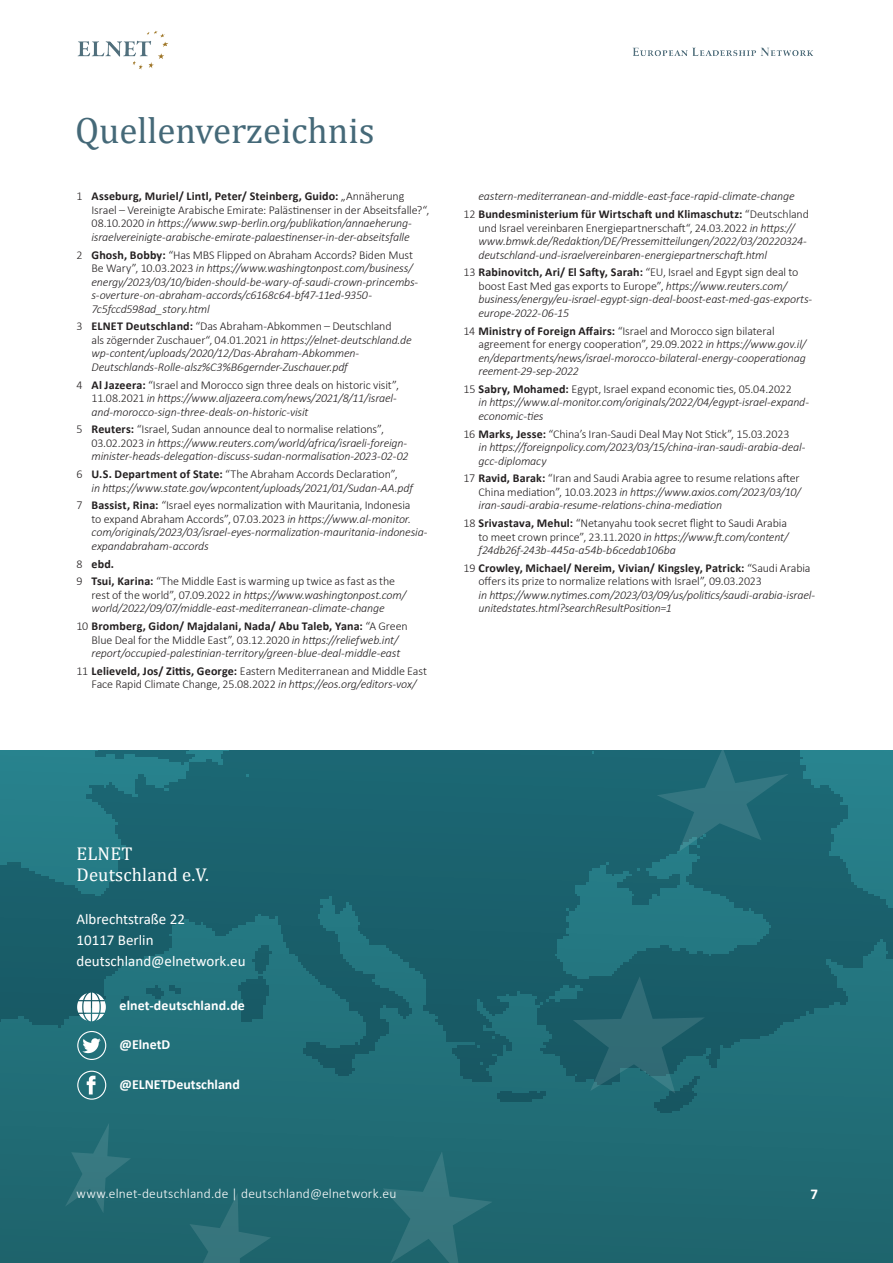
<style>
.page{position:relative;width:893px;height:1263px;background:#fff}
.page>*{position:absolute;margin:0;border:0;box-sizing:border-box;transform-origin:0 0}
.t1{font:36.9px "Cambria";color:#456978}
.t2{font:18.6px/21.5px "Cambria";letter-spacing:.01em;color:#fff}
.t3{font:15px/21px "Calibri";color:#fff}
.t4{font:700 15px "Calibri";color:#fff}
.t5{font:700 13.95px "Calibri";color:#fff}
.t6{font:300 13.5px "Calibri";letter-spacing:.015em;color:#fff}
.t7{font:italic 300 12px/13.5px "Calibri";letter-spacing:-.015em;color:#231f20}
.t8{font:300 12px/13.5px "Calibri";letter-spacing:-.01em;color:#231f20}
.s1{font-style:normal}
.s2{font-weight:700;font-style:normal}
.s3{font-weight:700}
.s4{font-style:italic}
</style>
<div class="page">
<img style="left:632px;top:47px;width:181px;height:9px">
<img style="left:77px;top:31px;width:91px;height:39px">
<div style="left:0;top:750px;width:893px;height:513px;background:#206972"></div>
<img style="left:0;top:750px;width:893px;height:363px">
<svg style="left:77px;top:992px;width:29px;height:29px"></svg>
<svg style="left:80px;top:1034px;width:23px;height:23px"></svg>
<svg style="left:77px;top:1070px;width:29px;height:30px"></svg>
<div style="left:77px;top:1031px;width:29px;height:29px;border:1px solid #fff;border-radius:50%"></div>
<div style="left:77px;top:1071px;width:29px;height:29px;border:1px solid #fff;border-radius:50%"></div>
<svg style="left:657px;top:750px;width:132px;height:102px"></svg>
<svg style="left:573px;top:976px;width:132px;height:118px"></svg>
<svg style="left:383px;top:1152px;width:108px;height:111px"></svg>
<svg style="left:190px;top:1194px;width:80px;height:69px"></svg>
<svg style="left:66px;top:1124px;width:65px;height:88px"></svg>
<h1 class="t1" style="left:75px;top:109px;width:301px">Quellenverzeichnis</h1>
<p class="t7" style="left:92px;top:189px;width:339px;text-indent:-15px"><span class="s1">1</span> <span class="s2">Asseburg, Muriel/ Lintl, Peter/ Steinberg, Guido:</span> <span class="s1">„Annäherung Israel – Vereinigte Arabische Emirate: Palästinenser in der Abseitsfalle?“, 08.10.2020</span> in https://www.swp-berlin.org/publikation/annaeherung&shy;israelvereinigte-arabische-emirate-palaestinenser-in-der-abseitsfalle</p>
<p class="t7" style="left:92px;top:248px;width:328px;text-indent:-15px"><span class="s1">2</span> <span class="s2">Ghosh, Bobby:</span> <span class="s1">“Has MBS Flipped on Abraham Accords? Biden Must Be Wary”, 10.03.2023</span> in https://www.washingtonpost.com/business/ energy/2023/03/10/biden-should-be-wary-of-saudi-crown-princembs&shy;s-overture-on-abraham-accords/c6168c64-bf47-11ed-9350- 7c5fccd598ad_story.html</p>
<p class="t7" style="left:92px;top:319px;width:322px;text-indent:-15px"><span class="s1">3</span> <span class="s2">ELNET Deutschland:</span> <span class="s1">“Das Abraham-Abkommen – Deutschland<br>als zögernder Zuschauer“, 04.01.2021</span> in https://elnet-deutschland.de wp-content/uploads/2020/12/Das-Abraham-Abkommen-Deutschlands-Rolle-alsz%C3%B6gernder-Zuschauer.pdf</p>
<p class="t7" style="left:92px;top:378px;width:309px;text-indent:-15px"><span class="s1">4</span> <span class="s2">Al Jazeera:</span> <span class="s1">“Israel and Morocco sign three deals on historic visit”,<br>11.08.2021</span> in https://www.aljazeera.com/news/2021/8/11/israel&shy;and-morocco-sign-three-deals-on-historic-visit</p>
<p class="t7" style="left:92px;top:422px;width:318px;text-indent:-15px"><span class="s1">5</span> <span class="s2">Reuters:</span> <span class="s1">“Israel, Sudan announce deal to normalise relations”,<br>03.02.2023</span> in https://www.reuters.com/world/africa/israeli-foreign&shy;minister-heads-delegation-discuss-sudan-normalisation-2023-02-02</p>
<p class="t7" style="left:92px;top:467px;width:323px;text-indent:-15px"><span class="s1">6</span> <span class="s2">U.S. Department of State:</span> <span class="s1">“The Abraham Accords Declaration”,<br></span>in https://www.state.gov/wpcontent/uploads/2021/01/Sudan-AA.pdf</p>
<p class="t7" style="left:92px;top:498px;width:337px;text-indent:-15px"><span class="s1">7</span> <span class="s2">Bassist, Rina:</span> <span class="s1">“Israel eyes normalization with Mauritania, Indonesia<br>to expand Abraham Accords”, 07.03.2023</span> in https://www.al-monitor. com/originals/2023/03/israel-eyes-normalization-mauritania-indonesia&shy;expandabraham-accords</p>
<p class="t8" style="left:77px;top:555px;width:320px;line-height:17.7px">8 <span class="s3">ebd.<br></span>9 <span class="s3">Tsui, Karina:</span> “The Middle East is warming up twice as fast as the</p>
<p class="t7" style="left:92px;top:588px;width:316px"><span class="s1">rest of the world”, 07.09.2022</span> in https://www.washingtonpost.com/ world/2022/09/07/middle-east-mediterranean-climate-change</p>
<p class="t7" style="left:92px;top:619px;width:318px;text-indent:-15px"><span class="s1">10</span> <span class="s2">Bromberg, Gidon/ Majdalani, Nada/ Abu Taleb, Yana:</span> <span class="s1">“A Green<br>Blue Deal for the Middle East”, 03.12.2020</span> in https://reliefweb.int/ report/occupied-palestinian-territory/green-blue-deal-middle-east</p>
<p class="t8" style="left:77px;top:664px;width:352px;text-align:center">11 <span class="s3">Lelieveld, Jos/ Zittis, George:</span> Eastern Mediterranean and Middle East<br>Face Rapid Climate Change, 25.08.2022 <span class="s4">in https://eos.org/editors-vox/</span></p>
<p class="t7" style="left:463px;top:187px;width:347px;line-height:17.7px;text-align:center">eastern-mediterranean-and-middle-east-face-rapid-climate-change<br><span class="s1">12</span> <span class="s2">Bundesministerium für Wirtschaft und Klimaschutz:</span> <span class="s1">“Deutschland</span></p>
<p class="t7" style="left:478px;top:221px;width:330px"><span class="s1">und Israel vereinbaren Energiepartnerschaft“, 24.03.2022</span> in https:// www.bmwk.de/Redaktion/DE/Pressemitteilungen/2022/03/20220324- deutschland-und-israelvereinbaren-energiepartnerschaft.html</p>
<p class="t7" style="left:478px;top:265px;width:335px;text-indent:-15px"><span class="s1">13</span> <span class="s2">Rabinovitch, Ari/ El Safty, Sarah:</span> <span class="s1">“EU, Israel and Egypt sign deal to boost East Med gas exports to Europe”,</span> https://www.reuters.com/ business/energy/eu-israel-egypt-sign-deal-boost-east-med-gas-exports&shy;europe-2022-06-15</p>
<p class="t7" style="left:478px;top:324px;width:329px;text-indent:-15px"><span class="s1">14</span> <span class="s2">Ministry of Foreign Affairs:</span> <span class="s1">“Israel and Morocco sign bilateral agreement for energy cooperation”, 29.09.2022</span> in https://www.gov.il/ en/departments/news/israel-morocco-bilateral-energy-cooperationag reement-29-sep-2022</p>
<p class="t7" style="left:478px;top:382px;width:332px;text-indent:-15px"><span class="s1">15</span> <span class="s2">Sabry, Mohamed:</span> <span class="s1">Egypt, Israel expand economic ties, 05.04.2022<br></span>in https://www.al-monitor.com/originals/2022/04/egypt-israel-expand&shy;economic-ties</p>
<p class="t7" style="left:478px;top:427px;width:329px;text-indent:-15px"><span class="s1">16</span> <span class="s2">Marks, Jesse:</span> <span class="s1">“China’s Iran-Saudi Deal May Not Stick”, 15.03.2023<br></span>in https://foreignpolicy.com/2023/03/15/china-iran-saudi-arabia-deal&shy;gcc-diplomacy</p>
<p class="t7" style="left:478px;top:471px;width:324px;text-align:justify;text-indent:-15px"><span class="s1">17</span> <span class="s2">Ravid, Barak:</span> <span class="s1">“Iran and Saudi Arabia agree to resume relations after China mediation”, 10.03.2023</span> in https://www.axios.com/2023/03/10/ iran-saudi-arabia-resume-relations-china-mediation</p>
<p class="t8" style="left:478px;top:516px;width:312px;text-indent:-15px">18 <span class="s3">Srivastava, Mehul:</span> “Netanyahu took secret flight to Saudi Arabia to meet crown prince”, 23.11.2020 <span class="s4">in https://www.ft.com/content/ f24db26f-243b-445a-a54b-b6cedab106ba</span></p>
<p class="t8" style="left:478px;top:561px;width:334px;text-indent:-15px">19 <span class="s3">Crowley, Michael/ Nereim, Vivian/ Kingsley, Patrick:</span> “Saudi Arabia offers its prize to normalize relations with Israel”, 09.03.2023</p>
<p class="t7" style="left:478px;top:588px;width:338px">in https://www.nytimes.com/2023/03/09/us/politics/saudi-arabia-israel&shy;unitedstates.html?searchResultPosition=1</p>
<h2 class="t2" style="left:77px;top:842px;width:134px">ELNET<br>Deutschland e.V.</h2>
<p class="t3" style="left:77px;top:908px;width:171px">Albrechtstraße 22<br>10117 Berlin deutschland@elnetwork.eu</p>
<p class="t5" style="left:120px;top:996px;width:127px">elnet-deutschland.de</p>
<p class="t5" style="left:120px;top:1035px;width:52px">@ElnetD</p>
<p class="t5" style="left:120px;top:1074px;width:122px">@ELNETDeutschland</p>
<p class="t6" style="left:77px;top:1185px;width:321px">www.elnet-deutschland.de | deutschland@elnetwork.eu</p>
<p class="t4" style="left:810px;top:1184px;width:9px">7</p>
</div>
